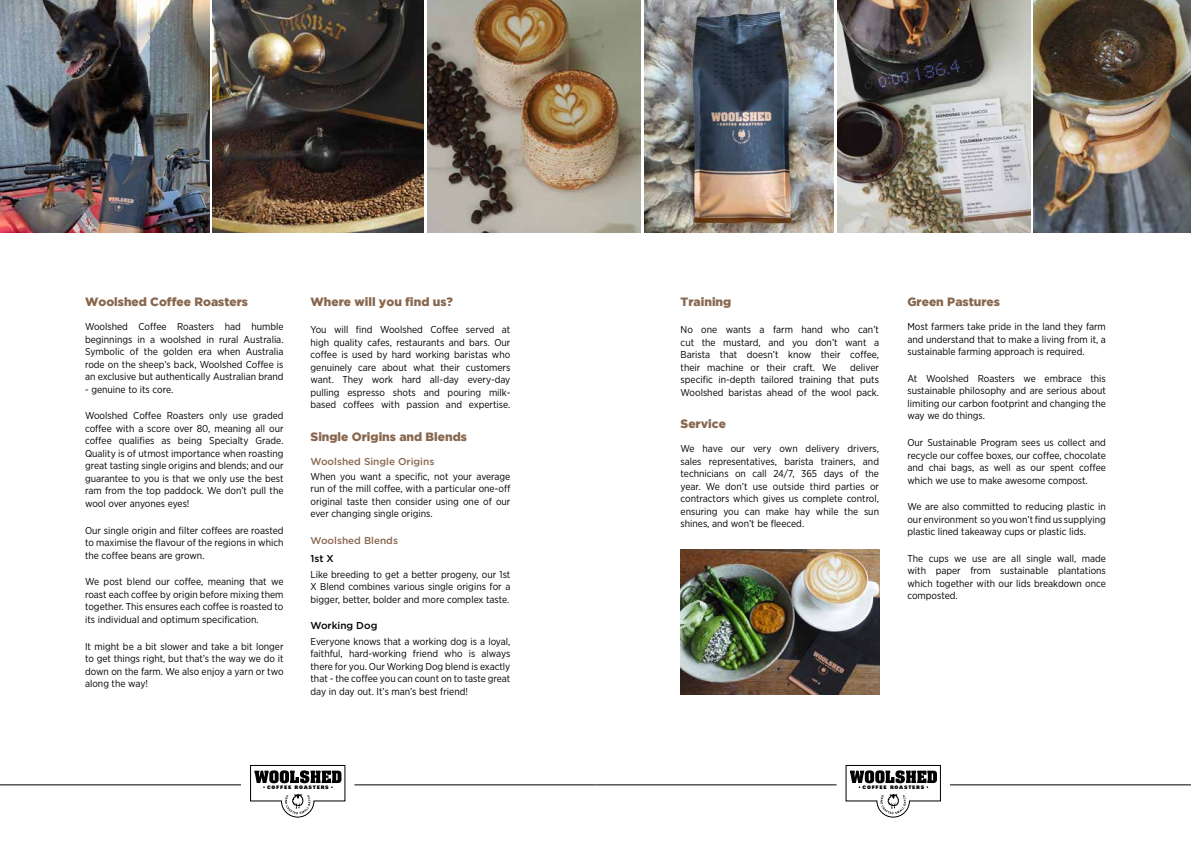
<style>
.page{position:relative;width:1191px;height:842px;background:#fff}
.page>*{position:absolute;margin:0;border:0;box-sizing:border-box;transform-origin:0 0}
.t1{font:900 12px "Gotham";color:#88674f}
.t2{font:10px/12.5px "Gotham Narrow";color:#000;text-align:justify}
.t3{font:500 10px "Gotham";color:#88674f}
.t4{font:500 10px "Gotham";color:#000}
.t5{font:900 4.9px "Zurich BT";letter-spacing:.16em;color:#000}
</style>
<div class="page">
<img style="left:213px;top:0;width:210px;height:232px">
<img style="left:427px;top:0;width:214px;height:232px">
<img style="left:0;top:0;width:209px;height:232px">
<img style="left:644px;top:0;width:189px;height:232px">
<img style="left:837px;top:0;width:193px;height:232px">
<img style="left:1033px;top:0;width:158px;height:232px">
<img style="left:680px;top:549px;width:199px;height:146px">
<svg style="left:250px;top:765px;width:95px;height:52px"></svg>
<hr style="left:354px;top:785px;width:241px;height:1px;background:#000">
<hr style="left:0;top:785px;width:241px;height:1px;background:#000">
<svg style="left:845px;top:765px;width:96px;height:52px"></svg>
<hr style="left:950px;top:785px;width:241px;height:1px;background:#000">
<hr style="left:595px;top:785px;width:241px;height:1px;background:#000">
<p class="t1" style="left:85px;top:295px;width:164px">Woolshed Coffee Roasters</p>
<p class="t2" style="left:85px;top:320px;width:200px">Woolshed Coffee Roasters had humble beginnings in a woolshed in rural Australia.<br>Symbolic of the golden era when Australia rode on the sheep’s back, Woolshed Coffee is an exclusive but authentically Australian brand</p>
<p class="t2" style="left:85px;top:383px;width:90px">- genuine to its core.</p>
<p class="t2" style="left:85px;top:409px;width:200px">Woolshed Coffee Roasters only use graded coffee with a score over 80, meaning all our coffee qualifies as being Specialty Grade.<br>Quality is of utmost importance when roasting great tasting single origins and blends; and our guarantee to you is that we only use the best ram from the top paddock. We don’t pull the wool over anyones eyes!</p>
<p class="t2" style="left:85px;top:524px;width:200px">Our single origin and filter coffees are roasted to maximise the flavour of the regions in which the coffee beans are grown.</p>
<p class="t2" style="left:85px;top:575px;width:200px">We post blend our coffee, meaning that we roast each coffee by origin before mixing them together. This ensures each coffee is roasted to its individual and optimum specification.</p>
<p class="t2" style="left:85px;top:639px;width:200px">It might be a bit slower and take a bit longer to get things right, but that’s the way we do it down on the farm. We also enjoy a yarn or two along the way!</p>
<p class="t1" style="left:310px;top:295px;width:144px">Where will you find us?</p>
<p class="t2" style="left:310px;top:323px;width:201px">You will find Woolshed Coffee served at high quality cafes, restaurants and bars. Our coffee is used by hard working baristas who genuinely care about what their customers want. They work hard all-day every-day pulling espresso shots and pouring milk&shy;based coffees with passion and expertise.</p>
<p class="t1" style="left:310px;top:429px;width:158px">Single Origins and Blends</p>
<p class="t3" style="left:310px;top:454px;width:125px">Woolshed Single Origins</p>
<p class="t2" style="left:310px;top:470px;width:201px">When you want a specific, not your average run of the mill coffee, with a particular one-off original taste then consider using one of our ever changing single origins.</p>
<p class="t3" style="left:310px;top:534px;width:89px">Woolshed Blends</p>
<p class="t4" style="left:310px;top:552px;width:25px">1st X</p>
<p class="t2" style="left:310px;top:568px;width:201px">Like breeding to get a better progeny, our 1st X Blend combines various single origins for a bigger, better, bolder and more complex taste.</p>
<p class="t4" style="left:310px;top:619px;width:68px">Working Dog</p>
<p class="t2" style="left:310px;top:635px;width:201px">Everyone knows that a working dog is a loyal, faithful, hard-working friend who is always there for you. Our Working Dog blend is exactly that - the coffee you can count on to taste great day in day out. It’s man’s best friend!</p>
<p class="t1" style="left:680px;top:295px;width:52px">Training</p>
<p class="t2" style="left:680px;top:323px;width:200px">No one wants a farm hand who can’t cut the mustard, and you don’t want a Barista that doesn’t know their coffee, their machine or their craft. We</p>
<p class="t2" style="left:680px;top:361px;width:200px;text-indent:169px">deliver specific in-depth tailored training that puts Woolshed baristas ahead of the wool pack.</p>
<p class="t1" style="left:680px;top:417px;width:47px">Service</p>
<p class="t2" style="left:680px;top:442px;width:200px">We have our very own delivery drivers, sales representatives, barista trainers, and technicians on call 24/7, 365 days of the year. We don’t use outside third parties or contractors which gives us complete control, ensuring you can make hay while the sun shines, and won’t be fleeced.</p>
<p class="t1" style="left:907px;top:295px;width:94px">Green Pastures</p>
<p class="t2" style="left:907px;top:320px;width:200px">Most farmers take pride in the land they farm and understand that to make a living from it, a sustainable farming approach is required.</p>
<p class="t2" style="left:907px;top:372px;width:200px">At Woolshed Roasters we embrace this sustainable philosophy and are serious about limiting our carbon footprint and changing the way we do things.</p>
<p class="t2" style="left:907px;top:436px;width:200px">Our Sustainable Program sees us collect and recycle our coffee boxes, our coffee, chocolate and chai bags, as well as our spent coffee which we use to make awesome compost.</p>
<p class="t2" style="left:907px;top:500px;width:200px">We are also committed to reducing plastic in our environment so you won’t find us supplying plastic lined takeaway cups or plastic lids.</p>
<p class="t2" style="left:907px;top:552px;width:200px">The cups we use are all single wall, made with paper from sustainable plantations which together with our lids breakdown once composted.</p>
<p class="t5" style="left:267px;top:784px;width:63px">COFFEE ROASTERS</p>
<p class="t5" style="left:862px;top:784px;width:63px">COFFEE ROASTERS</p>
</div>
